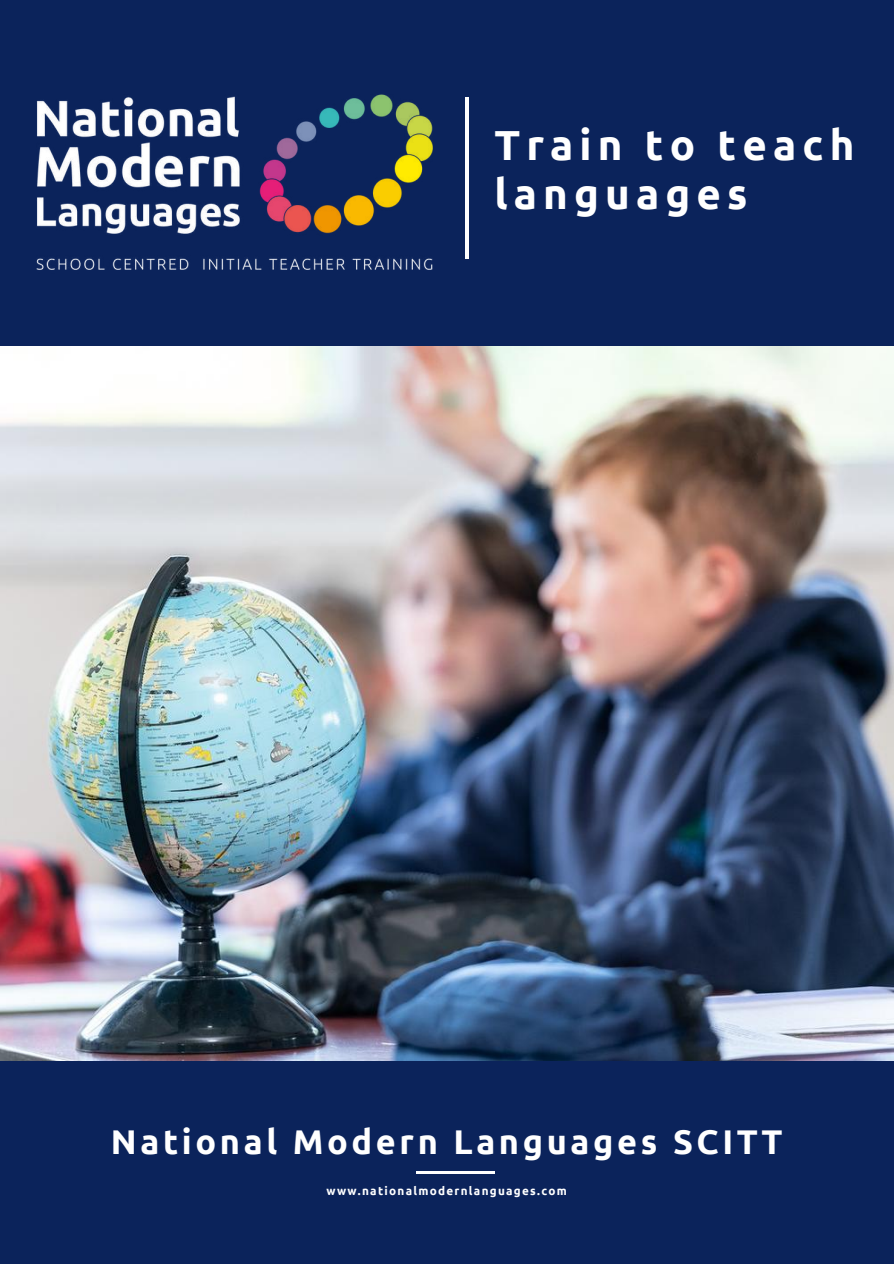
<style>
.page{position:relative;width:894px;height:1264px;background:#fff}
.page>*{position:absolute;margin:0;border:0;box-sizing:border-box;transform-origin:0 0}
.t1{font:700 42px/49.5px "Ubuntu";letter-spacing:.145em;color:#fff}
.t2{font:700 34.2px "Ubuntu";letter-spacing:.105em;color:#fff}
.t3{font:700 11.7px "Ubuntu";letter-spacing:.11em;color:#fff}
</style>
<div class="page">
<div style="left:0;top:0;width:893px;height:1263px;background:#0b235b"></div>
<img style="left:0;top:346px;width:893px;height:714px">
<svg style="left:465px;top:97px;width:3px;height:162px"></svg>
<hr style="left:416px;top:1171px;width:78px;height:3px;background:#fff">
<img style="left:36px;top:94px;width:397px;height:176px">
<h1 class="t1" style="left:494px;top:119px;width:361px">Train to teach languages</h1>
<h2 class="t2" style="left:111px;top:1121px;width:673px">National Modern Languages SCITT</h2>
<p class="t3" style="left:326px;top:1183px;width:242px">www.nationalmodernlanguages.com</p>
</div>
